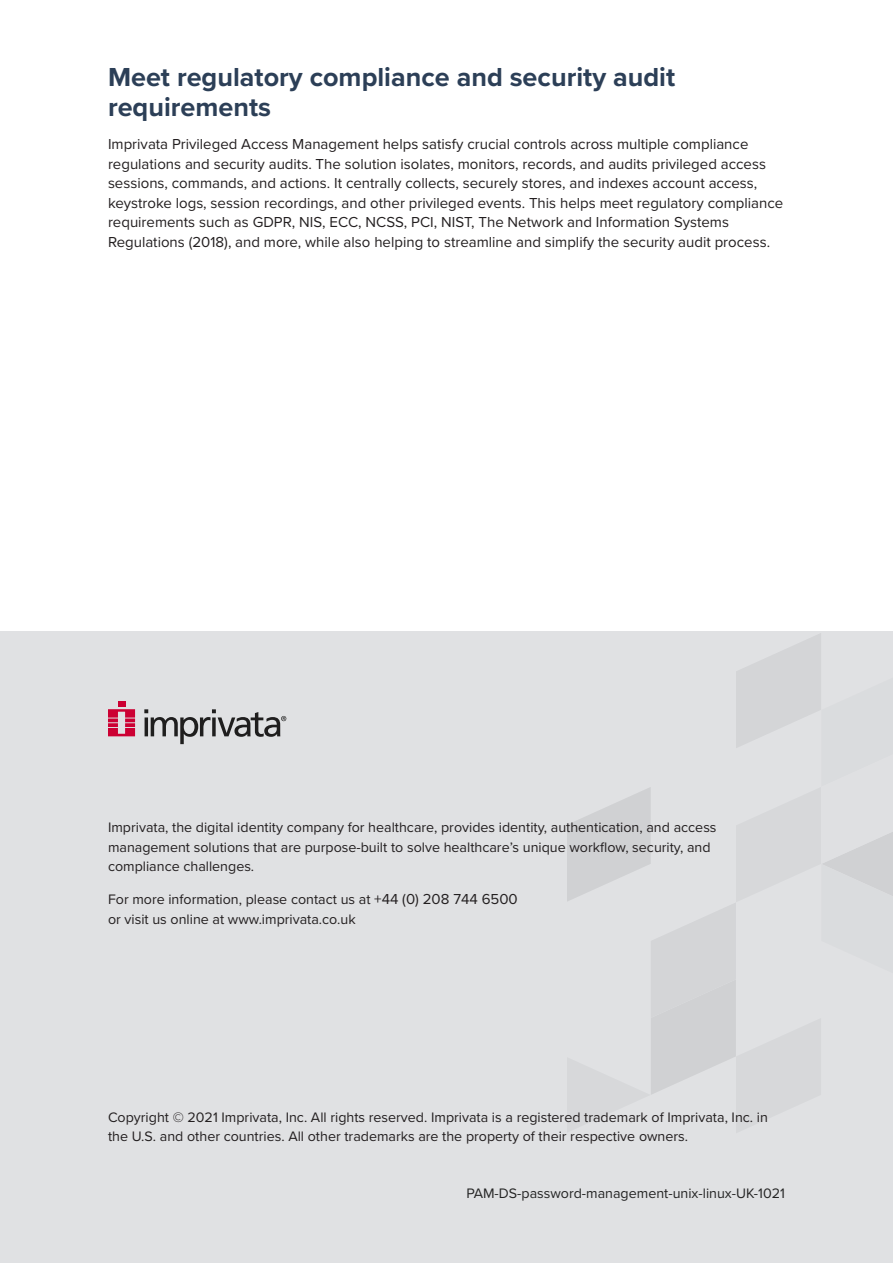
<style>
.page{position:relative;width:893px;height:1263px;background:#fff}
.page>*{position:absolute;margin:0;border:0;box-sizing:border-box;transform-origin:0 0}
.H1_-_Datasheet{font:700 27px/30px "Proxima Nova";color:#2c3f57}
.Body_-_Datasheet{font:15px/19.5px "Proxima Nova";color:#231f20}
.Boilerplate{font:14.25px/19.5px "Proxima Nova";color:#231f20}
.Boilerplate-2{font:14.25px "Proxima Nova";color:#242424}
.s1{font-size:15px}
</style>
<div class="page">
<div style="left:0;top:631px;width:893px;height:632px;background:#e0e1e3"></div>
<svg style="left:567px;top:633px;width:326px;height:461px"></svg>
<svg style="left:125px;top:718px;width:10px;height:4px"></svg>
<svg style="left:108px;top:718px;width:10px;height:4px"></svg>
<svg style="left:108px;top:723px;width:10px;height:4px"></svg>
<svg style="left:125px;top:723px;width:10px;height:4px"></svg>
<svg style="left:108px;top:728px;width:27px;height:8px"></svg>
<svg style="left:108px;top:701px;width:27px;height:16px"></svg>
<svg style="left:144px;top:709px;width:142px;height:35px"></svg>
<p class="H1_-_Datasheet" style="left:108px;top:62px;width:569px">Meet regulatory compliance and security audit requirements</p>
<p class="Body_-_Datasheet" style="left:108px;top:134px;width:677px">Imprivata Privileged Access Management helps satisfy crucial controls across multiple compliance regulations and security audits. The solution isolates, monitors, records, and audits privileged access sessions, commands, and actions. It centrally collects, securely stores, and indexes account access, keystroke logs, session recordings, and other privileged events. This helps meet regulatory compliance requirements such as GDPR, NIS, ECC, NCSS, PCI, NIST, The Network and Information Systems Regulations (2018), and more, while also helping to streamline and simplify the security audit process.</p>
<p class="Boilerplate" style="left:108px;top:817px;width:610px">Imprivata, the digital identity company for healthcare, provides identity, authentication, and access management solutions that are purpose-built to solve healthcare’s unique workflow, security, and compliance challenges.</p>
<p class="Boilerplate" style="left:108px;top:889px;width:411px">For more information, please contact us at <span class="s1">+44 (0) 208 744 6500 </span>or visit us online at www.imprivata.co.uk</p>
<p class="Boilerplate" style="left:108px;top:1107px;width:661px">Copyright © 2021 Imprivata, Inc. All rights reserved. Imprivata is a registered trademark of Imprivata, Inc. in the U.S. and other countries. All other trademarks are the property of their respective owners.</p>
<p class="Boilerplate-2" style="left:466px;top:1183px;width:320px">PAM-DS-password-management-unix-linux-UK-1021</p>
</div>
